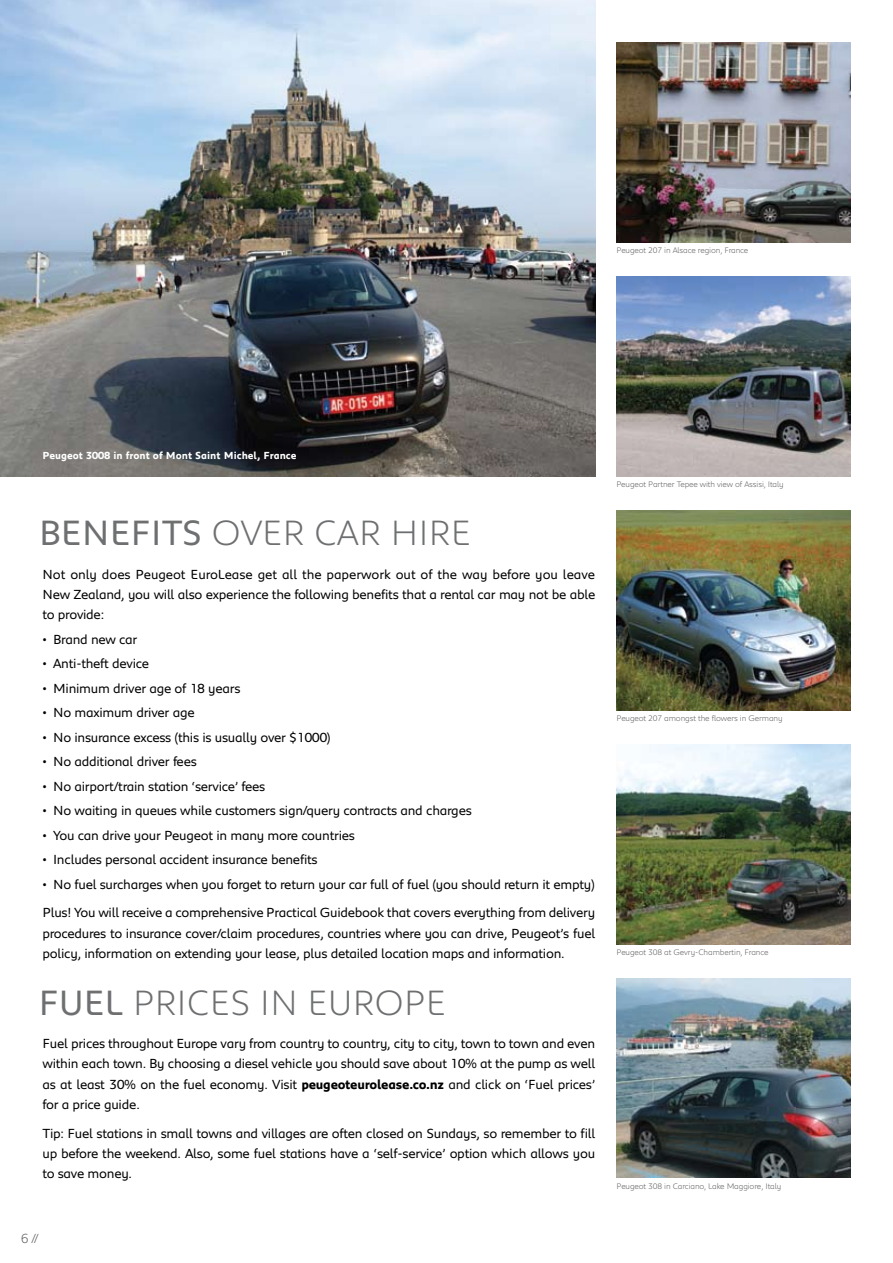
<style>
.page{position:relative;width:893px;height:1263px;background:#fff}
.page>*{position:absolute;margin:0;border:0;box-sizing:border-box;transform-origin:0 0}
.t1{font:300 36px "Peugeot";color:#6d6f71}
.t2{font:36px "Peugeot";color:#6d6f71}
.t3{font:13.5px/20.2px "Peugeot";letter-spacing:-.02em;color:#000;text-align:justify}
.t4{font:300 13.5px "Peugeot";color:#58595b}
.t5{font:700 10.5px "Peugeot";color:#fff}
.t6{font:300 8.25px "Peugeot";letter-spacing:-.015em;color:#58595b}
.s1{font-weight:700}
</style>
<div class="page">
<img style="left:0;top:0;width:595px;height:476px">
<img style="left:617px;top:43px;width:233px;height:199px">
<img style="left:617px;top:510px;width:233px;height:200px">
<img style="left:617px;top:744px;width:233px;height:200px">
<img style="left:617px;top:978px;width:233px;height:200px">
<img style="left:617px;top:276px;width:233px;height:200px">
<p class="t6" style="left:617px;top:245px;width:133px">Peugeot 207 in Alsace region, France</p>
<p class="t5" style="left:43px;top:448px;width:255px">Peugeot 3008 in front of Mont Saint Michel, France</p>
<h1 class="t2" style="left:39px;top:508px;width:43px">Benefits</h1>
<h1 class="t1" style="left:211px;top:508px;width:261px">over car h ire</h1>
<p class="t3" style="left:43px;top:563px;width:554px">Not only does Peugeot EuroLease get all the paperwork out of the way before you leave New Zealand, you will also experience the following benefits that a rental car may not be able to provide:</p>
<p class="t3" style="left:43px;top:628px;width:96px">• Brand new car</p>
<p class="t3" style="left:43px;top:652px;width:108px">• Anti-theft device</p>
<p class="t3" style="left:43px;top:677px;width:200px">• Minimum driver age of 18 years</p>
<p class="t3" style="left:43px;top:701px;width:154px">• No maximum driver age</p>
<p class="t3" style="left:43px;top:726px;width:290px">• No insurance excess (this is usually over $1000)</p>
<p class="t3" style="left:43px;top:750px;width:156px">• No additional driver fees</p>
<p class="t3" style="left:43px;top:775px;width:224px">• No airport/train station ‘service’ fees</p>
<p class="t3" style="left:43px;top:799px;width:431px">• No waiting in queues while customers sign/query contracts and charges</p>
<p class="t3" style="left:43px;top:824px;width:314px">• You can drive your Peugeot in many more countries</p>
<p class="t3" style="left:43px;top:848px;width:277px">• Includes personal accident insurance benefits</p>
<p class="t3" style="left:42px;top:869px;width:554px;line-height:28.8px">• No fuel surcharges when you forget to return your car full of fuel (you should return it empty)<br>Plus! You will receive a comprehensive Practical Guidebook that covers everything from delivery</p>
<p class="t3" style="left:42px;top:922px;width:554px">procedures to insurance cover/claim procedures, countries where you can drive, Peugeot’s fuel policy, information on extending your lease, plus detailed location maps and information.</p>
<h1 class="t2" style="left:38px;top:978px;width:42px">Fuel</h1>
<h1 class="t1" style="left:133px;top:978px;width:315px">prices in Europe</h1>
<p class="t3" style="left:42px;top:1033px;width:554px">Fuel prices throughout Europe vary from country to country, city to city, town to town and even within each town. By choosing a diesel vehicle you should save about 10% at the pump as well as at least 30% on the fuel economy. Visit <span class="s1">peugeoteurolease.co.nz</span> and click on ‘Fuel prices’ for a price guide.</p>
<p class="t3" style="left:42px;top:1122px;width:554px">Tip: Fuel stations in small towns and villages are often closed on Sundays, so remember to fill up before the weekend. Also, some fuel stations have a ‘self-service’ option which allows you to save money.</p>
<p class="t4" style="left:21px;top:1229px;width:19px">6 //</p>
<p class="t6" style="left:617px;top:478px;width:169px">Peugeot Partner Tepee with view of Assisi, Italy</p>
<p class="t6" style="left:617px;top:712px;width:168px">Peugeot 207 amongst the flowers in Germany</p>
<p class="t6" style="left:617px;top:946px;width:153px">Peugeot 308 at Gevry-Chambertin, France</p>
<p class="t6" style="left:617px;top:1180px;width:166px">Peugeot 308 in Carciano, Lake Maggiore, Italy</p>
</div>
